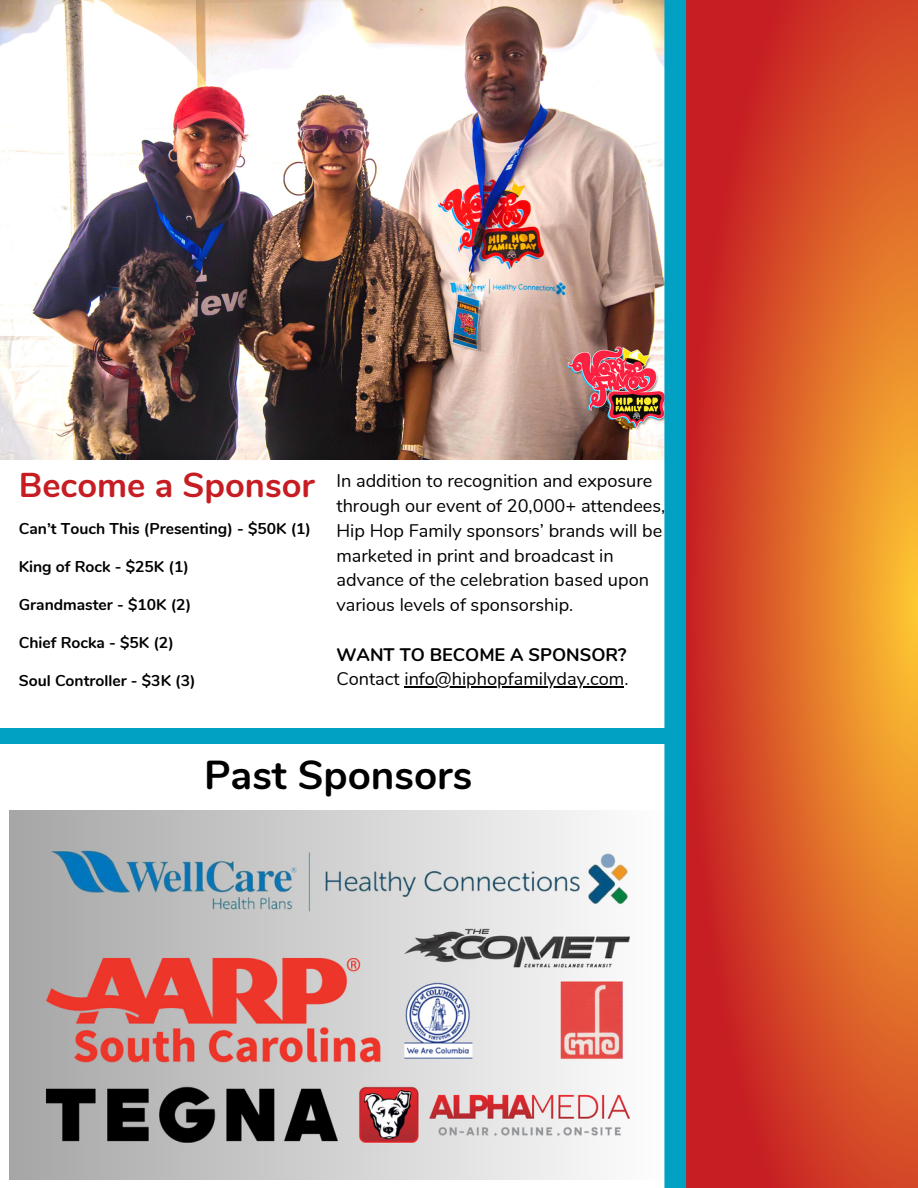
<style>
.page{position:relative;width:918px;height:1188px;background:#fff}
.page>*{position:absolute;margin:0;border:0;box-sizing:border-box;transform-origin:0 0}
.t1{font:700 40.35px "Nunito";color:#000}
.t2{font:700 34.35px "Nunito";color:#c61d23}
.t3{font:18.15px/24.8px "Nunito";color:#000}
.t4{font:700 15.6px "Nunito";color:#000}
.s1{font-weight:700}
</style>
<div class="page">
<img style="left:0;top:0;width:654px;height:459px">
<div style="left:0;top:729px;width:676px;height:14px;background:#00a1c3"></div>
<img style="left:10px;top:810px;width:620px;height:369px">
<hr style="left:404px;top:687px;width:220px;height:1px;background:#000">
<svg style="left:654px;top:0;width:264px;height:1188px;background:#c6633e"></svg>
<p class="t2" style="left:19px;top:462px;width:297px">Become a Sponsor</p>
<p class="t4" style="left:19px;top:518px;width:294px">Can’t Touch This (Presenting) - $50K (1)</p>
<p class="t4" style="left:19px;top:556px;width:172px">King of Rock - $25K (1)</p>
<p class="t4" style="left:19px;top:594px;width:174px">Grandmaster - $10K (2)</p>
<p class="t4" style="left:19px;top:632px;width:156px">Chief Rocka - $5K (2)</p>
<p class="t4" style="left:19px;top:670px;width:178px">Soul Controller - $3K (3)</p>
<p class="t3" style="left:337px;top:469px;width:330px">In addition to recognition and exposure through our event of 20,000+ attendees, Hip Hop Family sponsors’ brands will be marketed in print and broadcast in advance of the celebration based upon various levels of sponsorship.</p>
<p class="t3" style="left:337px;top:642px;width:294px"><span class="s1">WANT TO BECOME A SPONSOR?<br></span>Contact info@hiphopfamilyday.com.</p>
<p class="t1" style="left:204px;top:748px;width:270px">Past Sponsors</p>
</div>
